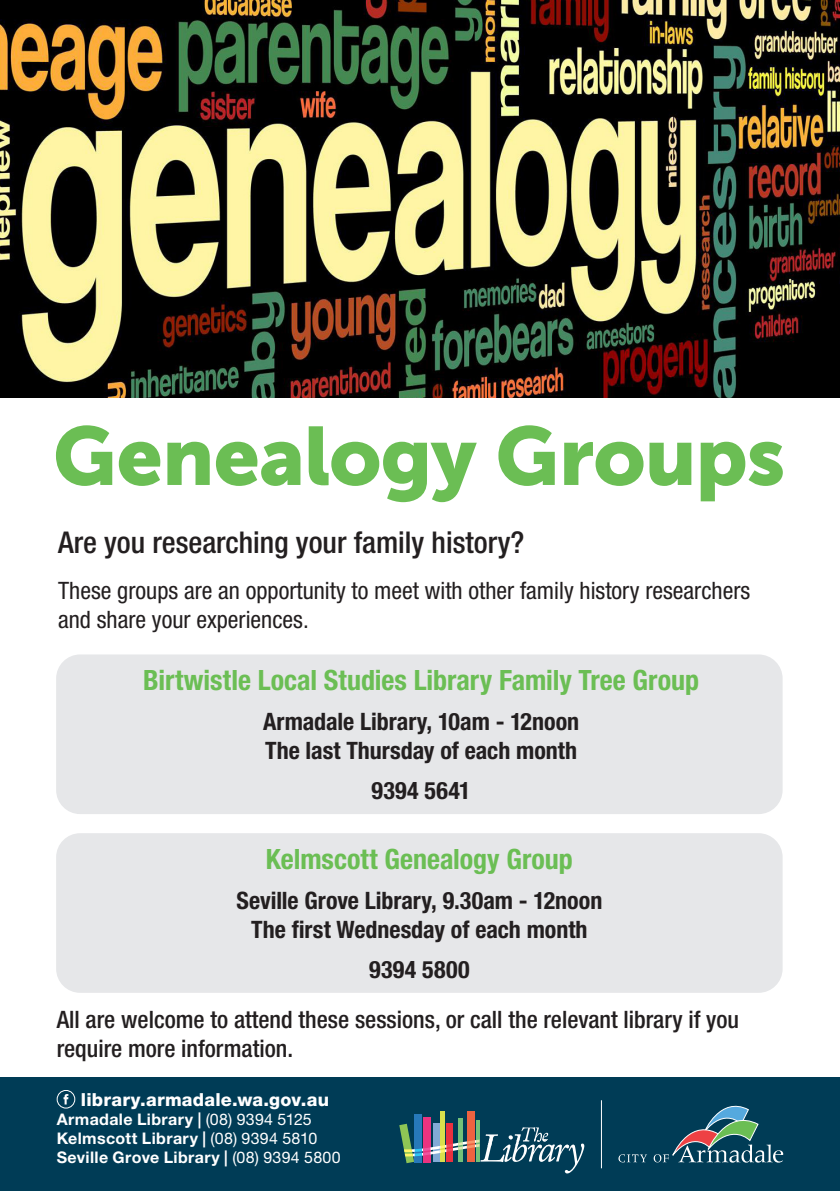
<style>
.page{position:relative;width:840px;height:1191px;background:#fff}
.page>*{position:absolute;margin:0;border:0;box-sizing:border-box;transform-origin:0 0}
.t1{font:82px "Museo Sans 900";letter-spacing:-.01em;color:#6bbe54}
.t2{font:500 condensed 30px "Helvetica Neue LT Std";color:#231f20}
.t3{font:700 condensed 28px "Helvetica Neue LT Std";color:#6bbe54}
.t4{font:700 condensed 24px "Helvetica Neue LT Std";color:#231f20}
.t5{font:condensed 24px/28.8px "Helvetica Neue LT Std";color:#231f20}
.t6{font:500 condensed 24px/28.8px "Helvetica Neue LT Std";color:#231f20}
.t7{font:800 18px "Helvetica Neue LT Std";letter-spacing:.015em;color:#fff}
.t8{font:700 16px/19px "Helvetica Neue LT Std";letter-spacing:.025em;color:#fff}
.s1{font-weight:400}
</style>
<div class="page">
<div style="left:0;top:1077px;width:839px;height:114px;background:#003c56"></div>
<svg style="left:618px;top:1154px;width:28px;height:8px"></svg>
<svg style="left:653px;top:1106px;width:129px;height:56px"></svg>
<div style="left:440px;top:1110px;width:5px;height:51px;background:#d9df4c"></div>
<div style="left:414px;top:1114px;width:7px;height:49px;background:#2779ba"></div>
<div style="left:423px;top:1117px;width:7px;height:46px;background:#ea3380"></div>
<div style="left:466px;top:1110px;width:8px;height:51px;background:#ed6240"></div>
<svg style="left:458px;top:1118px;width:4px;height:5px"></svg>
<hr style="left:476px;top:1119px;width:3px;height:42px;background:#72c178">
<svg style="left:399px;top:1123px;width:185px;height:50px"></svg>
<hr style="left:600px;top:1100px;width:1px;height:68px;background:#fff">
<div style="left:57px;top:1090px;width:18px;height:18px;border:1px solid #fff;border-radius:50%"></div>
<svg style="left:63px;top:1094px;width:5px;height:10px"></svg>
<img style="left:0;top:0;width:839px;height:397px">
<div style="left:56px;top:654px;width:726px;height:160px;background:#e6e7e9;border-radius:24px"></div>
<div style="left:56px;top:833px;width:726px;height:159px;background:#e6e7e9;border-radius:24px"></div>
<p class="t1" style="left:53px;top:410px;width:733px">Genealogy Groups</p>
<p class="t2" style="left:58px;top:525px;width:467px">Are you researching your family history?</p>
<p class="t5" style="left:58px;top:576px;width:693px">These groups are an opportunity to meet with other family history researchers and share your experiences.</p>
<p class="t3" style="left:143px;top:663px;width:557px">Birtwistle Local Studies Library Family Tree Group</p>
<p class="t4" style="left:263px;top:707px;width:317px">Armadale Library, 10am - 12noon</p>
<p class="t4" style="left:265px;top:735px;width:313px">The last Thursday of each month</p>
<p class="t4" style="left:371px;top:775px;width:101px">9394 5641</p>
<p class="t3" style="left:266px;top:841px;width:308px">Kelmscott Genealogy Group</p>
<p class="t4" style="left:236px;top:885px;width:367px">Seville Grove Library, 9.30am - 12noon</p>
<p class="t4" style="left:251px;top:914px;width:338px">The first Wednesday of each month</p>
<p class="t4" style="left:369px;top:954px;width:102px">9394 5800</p>
<p class="t6" style="left:57px;top:1005px;width:683px">All are welcome to attend these sessions, or call the relevant library if you require more information.</p>
<p class="t7" style="left:81px;top:1088px;width:249px">library.armadale.wa.gov.au</p>
<p class="t8" style="left:57px;top:1109px;width:285px">Armadale Library | <span class="s1">(08) 9394 5125<br></span>Kelmscott Library | <span class="s1">(08) 9394 5810<br></span>Seville Grove Library | <span class="s1">(08) 9394 5800</span></p>
</div>
